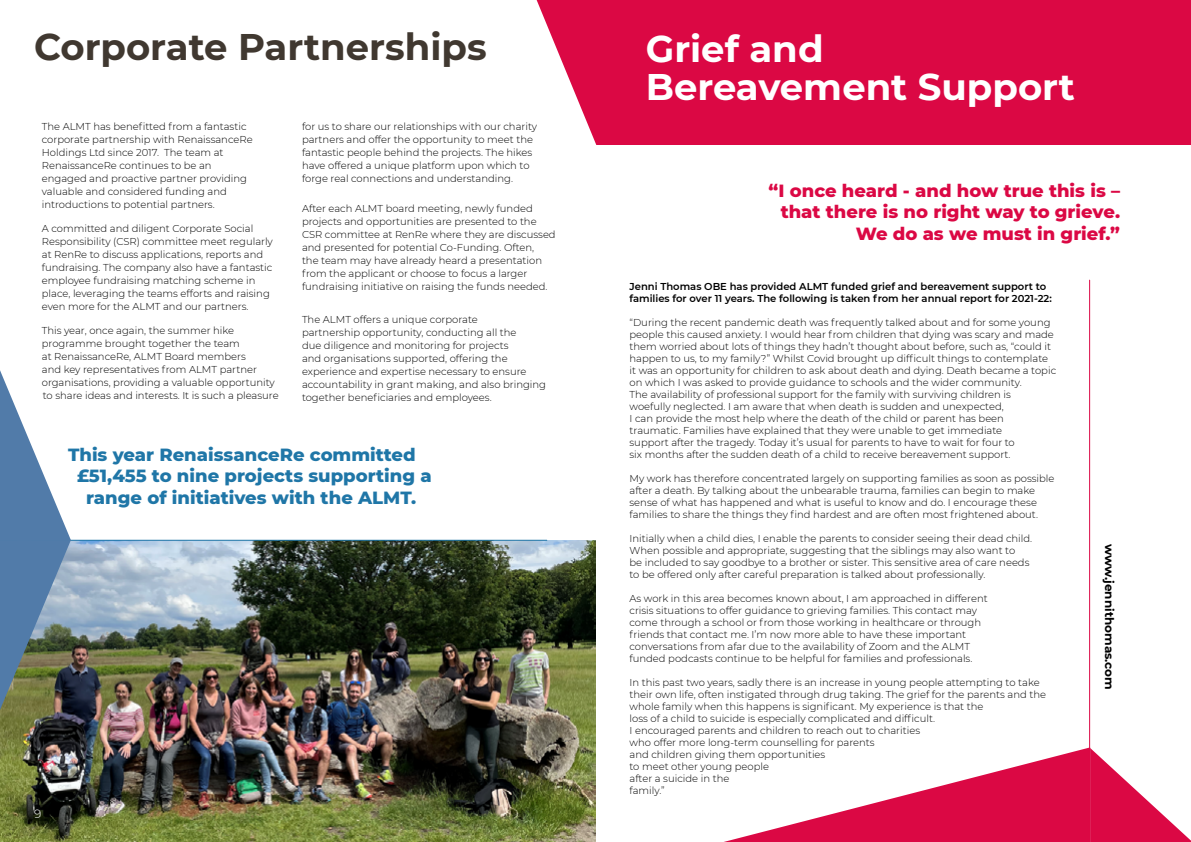
<style>
.page{position:relative;width:1191px;height:842px;background:#fff}
.page>*{position:absolute;margin:0;border:0;box-sizing:border-box;transform-origin:0 0}
.t1{font:700 37px/38px "Montserrat";color:#fff}
.t2{font:700 37px "Montserrat";color:#403830}
.t3{font:800 18px "Montserrat";color:#1f76a7}
.t4{font:800 18px/21.6px "Montserrat";color:#db0844;text-align:right}
.t5{font:700 12px "Montserrat";color:#000}
.t6{font:300 12px "Montserrat";color:#fff}
.t7{font:300 10px/13px "Montserrat";color:#000}
.t8{font:600 10px/12px "Montserrat";color:#000}
</style>
<div class="page">
<div style="left:534px;top:0;width:657px;height:144px;background:#db0844"></div>
<svg style="left:534px;top:0;width:74px;height:145px"></svg>
<img style="left:0;top:540px;width:595px;height:302px">
<hr style="left:0;top:540px;width:547px;height:1px;background:#1f76a7">
<svg style="left:0;top:370px;width:71px;height:340px"></svg>
<svg style="left:724px;top:747px;width:467px;height:95px"></svg>
<hr style="left:1089px;top:280px;width:1px;height:562px;background:#db0844">
<h1 class="t2" style="left:34px;top:20px;width:454px">Corporate Partnerships</h1>
<h1 class="t1" style="left:646px;top:28px;width:430px">Grief and<br>Bereavement Support</h1>
<p class="t7" style="left:42px;top:119px;width:212px">The ALMT has benefitted from a fantastic corporate partnership with RenaissanceRe Holdings Ltd since 2017. The team at RenaissanceRe continues to be an engaged and proactive partner providing valuable and considered funding and introductions to potential partners.</p>
<p class="t7" style="left:42px;top:222px;width:233px">A committed and diligent Corporate Social Responsibility (CSR) committee meet regularly at RenRe to discuss applications, reports and fundraising. The company also have a fantastic employee fundraising matching scheme in place, leveraging the teams efforts and raising even more for the ALMT and our partners.</p>
<p class="t7" style="left:42px;top:324px;width:238px">This year, once again, the summer hike programme brought together the team<br>at RenaissanceRe, ALMT Board members<br>and key representatives from ALMT partner organisations, providing a valuable opportunity to share ideas and interests. It is such a pleasure</p>
<p class="t7" style="left:302px;top:119px;width:237px">for us to share our relationships with our charity partners and offer the opportunity to meet the fantastic people behind the projects. The hikes have offered a unique platform upon which to forge real connections and understanding.</p>
<p class="t7" style="left:302px;top:201px;width:255px">After each ALMT board meeting, newly funded projects and opportunities are presented to the CSR committee at RenRe where they are discussed and presented for potential Co-Funding. Often,<br>the team may have already heard a presentation from the applicant or choose to focus a larger fundraising initiative on raising the funds needed.</p>
<p class="t7" style="left:302px;top:312px;width:246px">The ALMT offers a unique corporate<br>partnership opportunity, conducting all the<br>due diligence and monitoring for projects<br>and organisations supported, offering the experience and expertise necessary to ensure accountability in grant making, and also bringing together beneficiaries and employees.</p>
<h2 class="t3" style="left:68px;top:441px;width:349px">This year RenaissanceRe committed</h2>
<h2 class="t3" style="left:77px;top:463px;width:356px">£51,455 to nine projects supporting a</h2>
<h2 class="t3" style="left:86px;top:484px;width:332px">range of initiatives with the ALMT.</h2>
<p class="t6" style="left:34px;top:806px;width:9px">9</p>
<h2 class="t4" style="left:768px;top:179px;width:353px">“I once heard - and how true this is – that there is no right way to grieve.<br>We do as we must in grief.”</h2>
<p class="t8" style="left:629px;top:280px;width:424px">Jenni Thomas OBE has provided ALMT funded grief and bereavement support to families for over 11 years. The following is taken from her annual report for 2021-22:</p>
<p class="t7" style="left:629px;top:316px;width:428px;line-height:12px">“During the recent pandemic death was frequently talked about and for some young people this caused anxiety. I would hear from children that dying was scary and made them worried about lots of things they hadn’t thought about before, such as, “could it happen to us, to my family?” Whilst Covid brought up difficult things to contemplate it was an opportunity for children to ask about death and dying. Death became a topic on which I was asked to provide guidance to schools and the wider community.<br>The availability of professional support for the family with surviving children is<br>woefully neglected. I am aware that when death is sudden and unexpected,<br>I can provide the most help where the death of the child or parent has been traumatic. Families have explained that they were unable to get immediate<br>support after the tragedy. Today it’s usual for parents to have to wait for four to<br>six months after the sudden death of a child to receive bereavement support.</p>
<p class="t7" style="left:629px;top:472px;width:426px;line-height:12px">My work has therefore concentrated largely on supporting families as soon as possible after a death. By talking about the unbearable trauma, families can begin to make sense of what has happened and what is useful to know and do. I encourage these families to share the things they find hardest and are often most frightened about.</p>
<p class="t7" style="left:629px;top:532px;width:404px;line-height:12px">Initially when a child dies, I enable the parents to consider seeing their dead child.<br>When possible and appropriate, suggesting that the siblings may also want to<br>be included to say goodbye to a brother or sister. This sensitive area of care needs to be offered only after careful preparation is talked about professionally.</p>
<p class="t7" style="left:629px;top:592px;width:360px;line-height:12px">As work in this area becomes known about, I am approached in different crisis situations to offer guidance to grieving families. This contact may come through a school or from those working in healthcare or through friends that contact me. I’m now more able to have these important conversations from afar due to the availability of Zoom and the ALMT funded podcasts continue to be helpful for families and professionals.</p>
<p class="t7" style="left:629px;top:676px;width:418px;line-height:12px">In this past two years, sadly there is an increase in young people attempting to take their own life, often instigated through drug taking. The grief for the parents and the whole family when this happens is significant. My experience is that the<br>loss of a child to suicide is especially complicated and difficult.<br>I encouraged parents and children to reach out to charities<br>who offer more long-term counselling for parents<br>and children giving them opportunities<br>to meet other young people<br>after a suicide in the<br>family.”</p>
<p class="t5" style="left:1118px;top:544px;width:148px;rotate:90deg">www.jennithomas.com</p>
</div>
